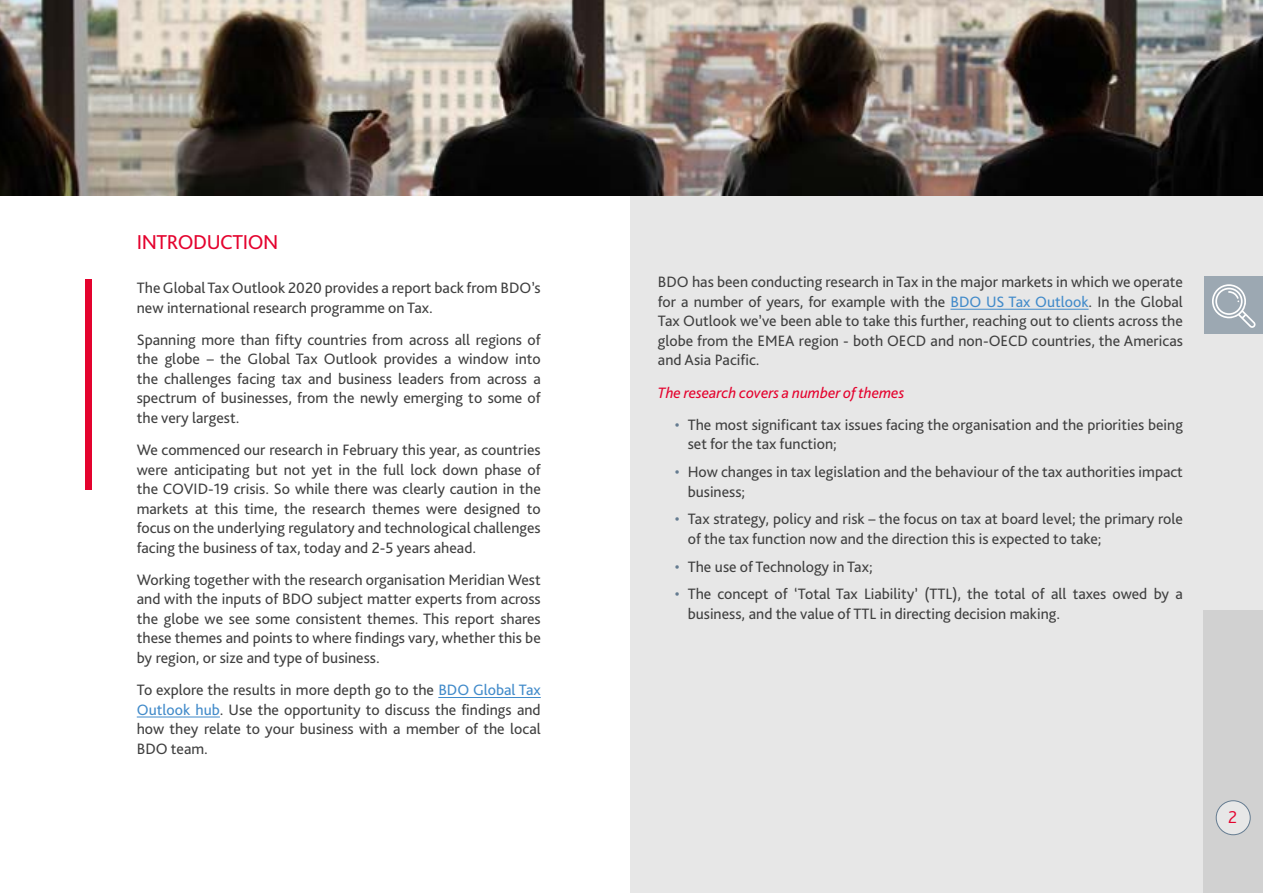
<style>
.page{position:relative;width:1263px;height:893px;background:#fff}
.page>*{position:absolute;margin:0;border:0;box-sizing:border-box;transform-origin:0 0}
.t1{font:21px "Bliss Pro";letter-spacing:-.02em;color:#e4032e}
.t2{font:300 18px "Bliss Pro";color:#e4032e}
.t3{font:15.75px/19.5px "Bliss Pro";color:#404040}
.t4{font:italic 15.75px "Bliss Pro";color:#e4032e}
.s1{color:#428bca}
.s2{color:#657c91}
</style>
<div class="page">
<div style="left:630px;top:195px;width:633px;height:698px;background:#e7e7e7"></div>
<img style="left:0;top:0;width:1263px;height:195px">
<hr style="left:438px;top:697px;width:103px;height:1px;background:#428bca">
<hr style="left:137px;top:717px;width:83px;height:1px;background:#428bca">
<hr style="left:950px;top:309px;width:138px;height:1px;background:#428bca">
<div style="left:1204px;top:276px;width:59px;height:58px;background:#9ca8b2"></div>
<svg style="left:1212px;top:284px;width:43px;height:44px"></svg>
<div style="left:85px;top:279px;width:6px;height:211px;background:#e4032e"></div>
<div style="left:1203px;top:610px;width:60px;height:283px;background:#d1d1d1"></div>
<div style="left:1216px;top:801px;width:34px;height:34px;background:#e7e7e7;border-radius:50%"></div>
<div style="left:1216px;top:800px;width:34px;height:35px;border:1px solid #657c91;border-radius:50%"></div>
<h1 class="t1" style="left:137px;top:229px;width:143px">INTRODUCTION</h1>
<p class="t3" style="left:137px;top:278px;width:405px">The Global Tax Outlook 2020 provides a report back from BDO’s new international research programme on Tax.</p>
<p class="t3" style="left:137px;top:329px;width:405px;text-align:justify">Spanning more than fifty countries from across all regions of the globe – the Global Tax Outlook provides a window into the challenges facing tax and business leaders from across a spectrum of businesses, from the newly emerging to some of the very largest.</p>
<p class="t3" style="left:137px;top:440px;width:405px;text-align:justify">We commenced our research in February this year, as countries were anticipating but not yet in the full lock down phase of the COVID-19 crisis. So while there was clearly caution in the markets at this time, the research themes were designed to focus on the underlying regulatory and technological challenges facing the business of tax, today and 2-5 years ahead.</p>
<p class="t3" style="left:137px;top:569px;width:405px;text-align:justify">Working together with the research organisation Meridian West and with the inputs of BDO subject matter experts from across the globe we see some consistent themes. This report shares these themes and points to where findings vary, whether this be by region, or size and type of business.</p>
<p class="t3" style="left:137px;top:680px;width:405px;text-align:justify">To explore the results in more depth go to the <span class="s1">BDO Global Tax Outlook hub</span>. Use the opportunity to discuss the findings and how they relate to your business with a member of the local BDO team.</p>
<p class="t3" style="left:658px;top:272px;width:526px;text-align:justify">BDO has been conducting research in Tax in the major markets in which we operate for a number of years, for example with the <span class="s1">BDO US Tax Outlook</span>. In the Global Tax Outlook we’ve been able to take this further, reaching out to clients across the globe from the EMEA region - both OECD and non-OECD countries, the Americas and Asia Pacific.</p>
<p class="t4" style="left:658px;top:383px;width:248px">The research covers a number of themes</p>
<p class="t3" style="left:688px;top:414px;width:497px;text-indent:-13px"><span class="s2">•</span> The most significant tax issues facing the organisation and the priorities being set for the tax function;</p>
<p class="t3" style="left:688px;top:462px;width:497px;text-indent:-13px"><span class="s2">•</span> How changes in tax legislation and the behaviour of the tax authorities impact business;</p>
<p class="t3" style="left:688px;top:509px;width:497px;text-indent:-13px"><span class="s2">•</span> Tax strategy, policy and risk – the focus on tax at board level; the primary role of the tax function now and the direction this is expected to take;</p>
<p class="t3" style="left:675px;top:556px;width:199px"><span class="s2">•</span> The use of Technology in Tax;</p>
<p class="t3" style="left:688px;top:584px;width:497px;text-indent:-13px"><span class="s2">•</span> The concept of ‘Total Tax Liability’ (TTL), the total of all taxes owed by a business, and the value of TTL in directing decision making.</p>
<p class="t2" style="left:1228px;top:806px;width:11px">2</p>
</div>
